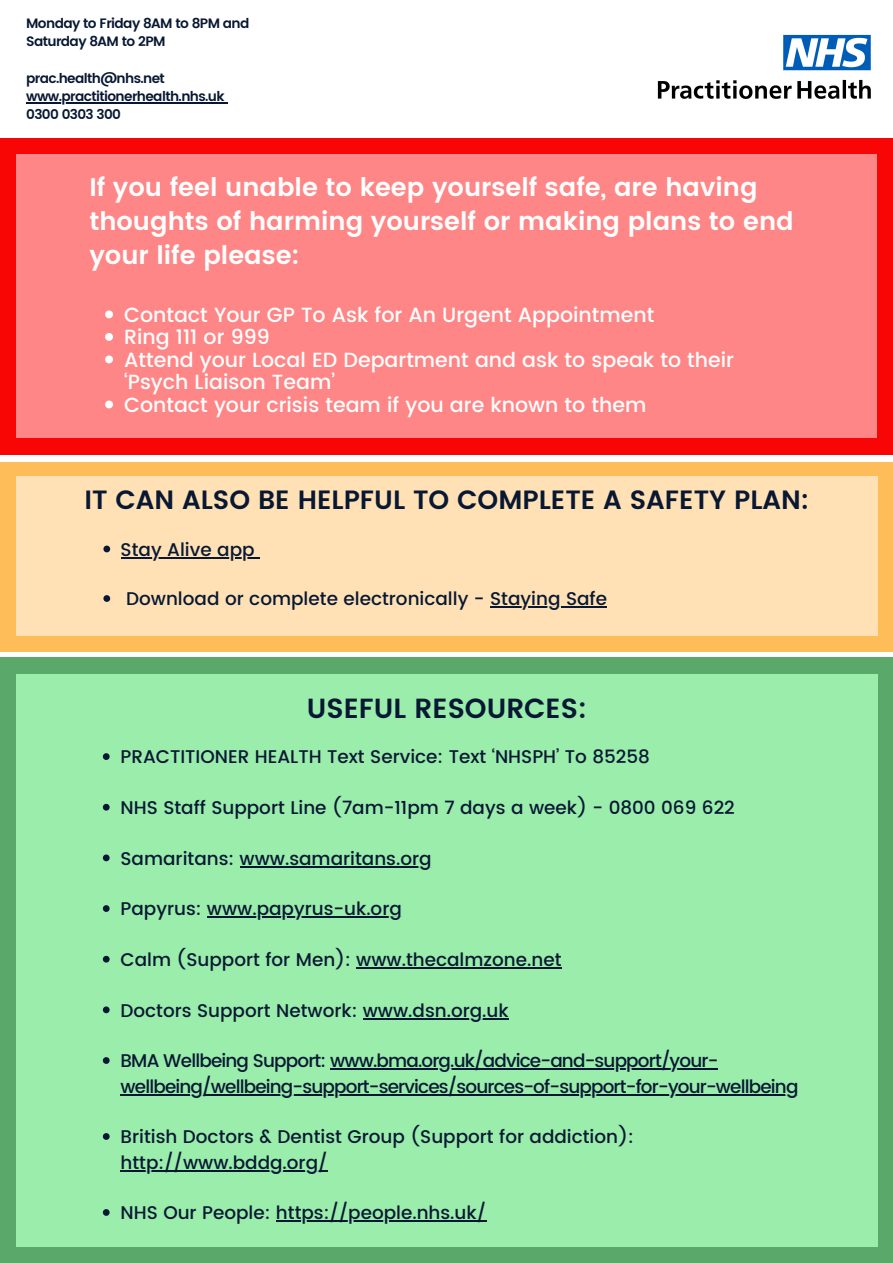
<style>
.page{position:relative;width:893px;height:1263px;background:#fff}
.page>*{position:absolute;margin:0;border:0;box-sizing:border-box;transform-origin:0 0}
.t1{font:600 27.67px "Poppins";color:#081833}
.t2{font:600 26.4px "Poppins";color:#081833}
.t3{font:600 25.5px/34.3px "Poppins";color:#fff}
.t4{font:500 20.48px/22.5px "Poppins";color:#fff}
.t5{font:500 18.38px/25.3px "Poppins";color:#081833}
.t6{font:500 18.38px/25.3px "Poppins";letter-spacing:-.045em;color:#081833}
.t7{font:600 13.65px "Poppins";letter-spacing:-.045em;color:#081833}
</style>
<div class="page">
<div style="left:0;top:657px;width:893px;height:606px;background:#5aa96b"></div>
<div style="left:16px;top:674px;width:862px;height:573px;background:#9bedac"></div>
<svg style="left:103px;top:753px;width:7px;height:7px"></svg>
<svg style="left:103px;top:804px;width:7px;height:6px"></svg>
<svg style="left:103px;top:854px;width:7px;height:7px"></svg>
<hr style="left:240px;top:866px;width:191px;height:1px;background:#081833">
<svg style="left:103px;top:905px;width:7px;height:7px"></svg>
<hr style="left:207px;top:916px;width:195px;height:2px;background:#081833">
<svg style="left:103px;top:956px;width:7px;height:6px"></svg>
<hr style="left:356px;top:967px;width:205px;height:2px;background:#081833">
<svg style="left:103px;top:1006px;width:7px;height:7px"></svg>
<hr style="left:363px;top:1018px;width:145px;height:1px;background:#081833">
<svg style="left:103px;top:1057px;width:7px;height:7px"></svg>
<hr style="left:330px;top:1068px;width:387px;height:2px;background:#081833">
<hr style="left:121px;top:1094px;width:676px;height:1px;background:#081833">
<svg style="left:103px;top:1133px;width:7px;height:7px"></svg>
<hr style="left:121px;top:1170px;width:206px;height:1px;background:#081833">
<svg style="left:103px;top:1209px;width:7px;height:7px"></svg>
<hr style="left:276px;top:1220px;width:210px;height:2px;background:#081833">
<div style="left:0;top:138px;width:893px;height:316px;background:#f80606"></div>
<img style="left:657px;top:34px;width:214px;height:65px">
<div style="left:16px;top:154px;width:860px;height:284px;background:#ff8686"></div>
<div style="left:0;top:462px;width:893px;height:189px;background:#ffbd59"></div>
<div style="left:16px;top:476px;width:862px;height:160px;background:#ffe1b5"></div>
<svg style="left:103px;top:546px;width:7px;height:6px"></svg>
<hr style="left:121px;top:557px;width:134px;height:1px;background:#081833">
<svg style="left:103px;top:595px;width:7px;height:7px"></svg>
<hr style="left:490px;top:606px;width:117px;height:2px;background:#081833">
<hr style="left:26px;top:102px;width:198px;height:2px;background:#081833">
<svg style="left:105px;top:310px;width:8px;height:8px"></svg>
<svg style="left:105px;top:333px;width:8px;height:8px"></svg>
<svg style="left:105px;top:355px;width:8px;height:8px"></svg>
<svg style="left:105px;top:400px;width:8px;height:8px"></svg>
<p class="t7" style="left:26px;top:16px;width:225px">Monday to Friday 8AM to 8PM and</p>
<p class="t7" style="left:26px;top:34px;width:141px">Saturday 8AM to 2PM</p>
<p class="t7" style="left:26px;top:70px;width:140px">prac.health@nhs.net</p>
<p class="t7" style="left:26px;top:88px;width:200px">www.practitionerhealth.nhs.uk</p>
<p class="t7" style="left:26px;top:107px;width:96px">0300 0303 300</p>
<p class="t3" style="left:89px;top:170px;width:706px">If you feel unable to keep yourself safe, are having thoughts of harming yourself or making plans to end your life please:</p>
<p class="t4" style="left:124px;top:303px;width:531px">Contact Your GP To Ask for An Urgent Appointment</p>
<p class="t4" style="left:124px;top:326px;width:147px">Ring 111 or 999</p>
<p class="t4" style="left:124px;top:348px;width:611px">Attend your Local ED Department and ask to speak to their ‘Psych Liaison Team’</p>
<p class="t4" style="left:124px;top:393px;width:523px">Contact your crisis team if you are known to them</p>
<p class="t2" style="left:84px;top:485px;width:726px">IT CAN ALSO BE HELPFUL TO COMPLETE A SAFETY PLAN:</p>
<p class="t5" style="left:121px;top:537px;width:135px">Stay Alive app</p>
<p class="t5" style="left:126px;top:586px;width:482px">Download or complete electronically - Staying Safe</p>
<p class="t1" style="left:307px;top:692px;width:281px">USEFUL RESOURCES:</p>
<p class="t5" style="left:121px;top:744px;width:531px">PRACTITIONER HEALTH Text Service: Text ‘NHSPH’ To 85258</p>
<p class="t5" style="left:121px;top:795px;width:616px">NHS Staff Support Line (7am-11pm 7 days a week) - 0800 069 622</p>
<p class="t5" style="left:121px;top:846px;width:312px">Samaritans: www.samaritans.org</p>
<p class="t5" style="left:121px;top:896px;width:283px">Papyrus: www.papyrus-uk.org</p>
<p class="t5" style="left:121px;top:947px;width:442px">Calm (Support for Men): www.thecalmzone.net</p>
<p class="t5" style="left:121px;top:997px;width:389px">Doctors Support Network: www.dsn.org.uk</p>
<p class="t6" style="left:121px;top:1048px;width:679px">BMA Wellbeing Support: www.bma.org.uk/advice-and-support/your&shy;wellbeing/wellbeing-support-services/sources-of-support-for-your-wellbeing</p>
<p class="t5" style="left:121px;top:1124px;width:514px">British Doctors &amp; Dentist Group (Support for addiction): http://www.bddg.org/</p>
<p class="t5" style="left:121px;top:1200px;width:367px">NHS Our People: https://people.nhs.uk/</p>
</div>
